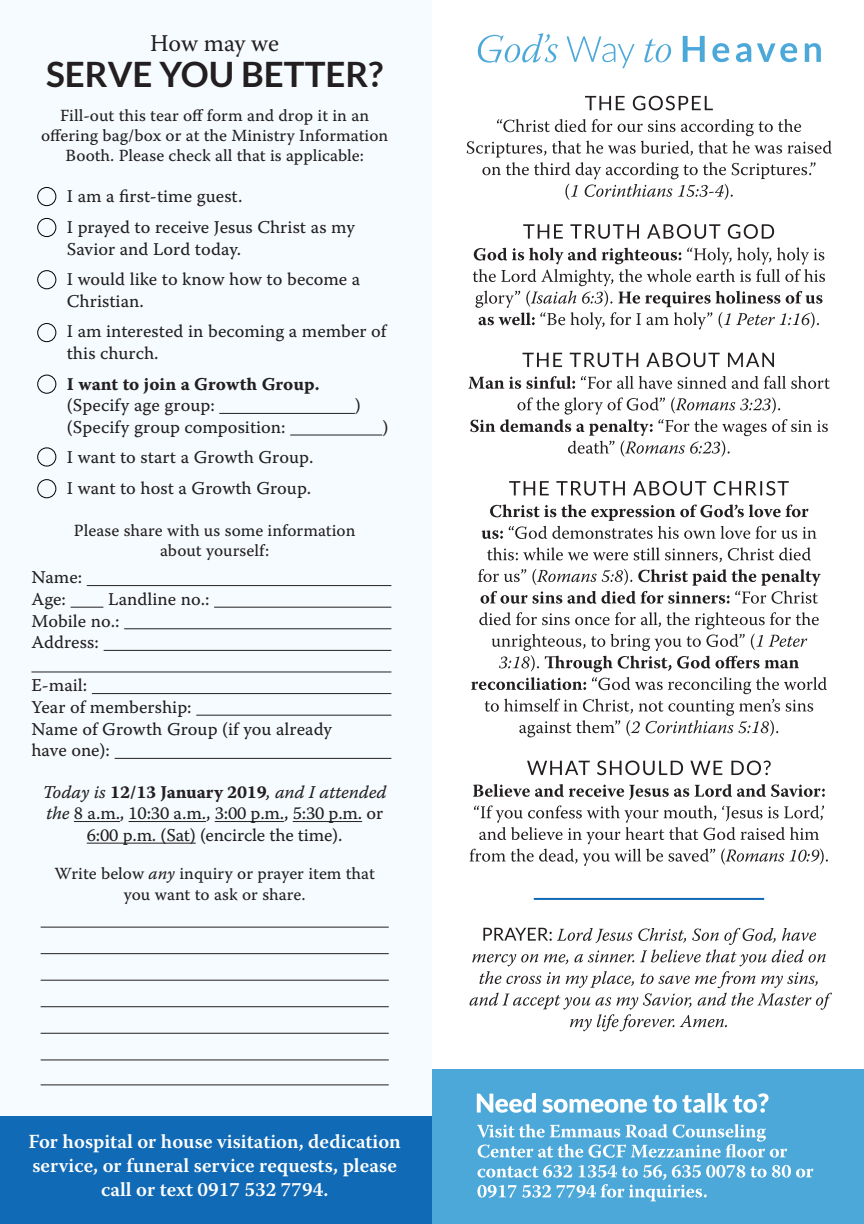
<style>
.page{position:relative;width:864px;height:1224px;background:#fff}
.page>*{position:absolute;margin:0;border:0;box-sizing:border-box;transform-origin:0 0}
.t1{font:700 35px "Lato";color:#231f20}
.t2{font:24px "Warnock Pro";color:#231f20}
.t3{font:600 20px/24px "Warnock Pro";color:#fff;text-align:center}
.t4{font:18px/21.6px "Warnock Pro Capt";color:#231f20}
.t5{font:18px "Warnock Pro Bold Capt";letter-spacing:.005em;color:#231f20}
.t6{font:17px/20.4px "Warnock Pro Capt";color:#231f20;text-align:center}
.s1{font-family:"Warnock Pro It Capt"}
.s2{font-family:"Warnock Pro Bold Capt"}
</style>
<div class="page">
<svg style="left:470px;top:928px;width:362px;height:103px"></svg>
<svg style="left:469px;top:784px;width:359px;height:82px"></svg>
<svg style="left:527px;top:761px;width:244px;height:14px"></svg>
<svg style="left:471px;top:612px;width:356px;height:125px"></svg>
<svg style="left:478px;top:569px;width:343px;height:35px"></svg>
<svg style="left:487px;top:547px;width:324px;height:15px"></svg>
<svg style="left:482px;top:505px;width:335px;height:34px"></svg>
<svg style="left:509px;top:481px;width:280px;height:15px"></svg>
<svg style="left:470px;top:397px;width:358px;height:60px"></svg>
<svg style="left:468px;top:376px;width:362px;height:13px"></svg>
<svg style="left:523px;top:353px;width:251px;height:14px"></svg>
<svg style="left:473px;top:247px;width:352px;height:82px"></svg>
<svg style="left:523px;top:224px;width:251px;height:15px"></svg>
<svg style="left:467px;top:119px;width:365px;height:81px"></svg>
<svg style="left:585px;top:96px;width:128px;height:14px"></svg>
<hr style="left:534px;top:898px;width:230px;height:2px;background:#116ab5">
<div style="left:432px;top:1069px;width:432px;height:155px;background:#4ca8d9"></div>
<svg style="left:478px;top:33px;width:343px;height:35px"></svg>
<svg style="left:477px;top:1093px;width:292px;height:20px"></svg>
<svg style="left:477px;top:1165px;width:336px;height:36px"></svg>
<svg style="left:477px;top:1124px;width:310px;height:34px"></svg>
<div style="left:0;top:0;width:432px;height:1224px;background:#f5fbfe"></div>
<div style="left:0;top:1116px;width:432px;height:108px;background:#116ab5"></div>
<hr style="left:41px;top:927px;width:348px;height:1px;background:#231f20">
<hr style="left:41px;top:953px;width:348px;height:1px;background:#231f20">
<hr style="left:41px;top:980px;width:348px;height:1px;background:#231f20">
<hr style="left:41px;top:1006px;width:348px;height:1px;background:#231f20">
<hr style="left:41px;top:1033px;width:348px;height:1px;background:#231f20">
<hr style="left:74px;top:821px;width:46px;height:1px;background:#231f20">
<hr style="left:129px;top:821px;width:77px;height:1px;background:#231f20">
<hr style="left:215px;top:821px;width:69px;height:1px;background:#231f20">
<hr style="left:293px;top:821px;width:69px;height:1px;background:#231f20">
<hr style="left:87px;top:843px;width:109px;height:1px;background:#231f20">
<hr style="left:219px;top:413px;width:136px;height:1px;background:#231f20">
<hr style="left:290px;top:435px;width:92px;height:1px;background:#231f20">
<div style="left:37px;top:187px;width:19px;height:19px;border:1px solid #000;border-radius:50%"></div>
<div style="left:37px;top:218px;width:19px;height:19px;border:1px solid #000;border-radius:50%"></div>
<div style="left:37px;top:270px;width:19px;height:19px;border:1px solid #000;border-radius:50%"></div>
<div style="left:37px;top:323px;width:19px;height:19px;border:1px solid #000;border-radius:50%"></div>
<div style="left:37px;top:375px;width:19px;height:19px;border:1px solid #000;border-radius:50%"></div>
<div style="left:37px;top:447px;width:19px;height:20px;border:1px solid #000;border-radius:50%"></div>
<div style="left:37px;top:479px;width:19px;height:19px;border:1px solid #000;border-radius:50%"></div>
<hr style="left:87px;top:585px;width:304px;height:1px;background:#231f20">
<hr style="left:71px;top:607px;width:32px;height:1px;background:#231f20">
<hr style="left:214px;top:607px;width:177px;height:1px;background:#231f20">
<hr style="left:124px;top:628px;width:267px;height:1px;background:#231f20">
<hr style="left:104px;top:650px;width:287px;height:1px;background:#231f20">
<hr style="left:31px;top:672px;width:360px;height:1px;background:#231f20">
<hr style="left:92px;top:693px;width:299px;height:1px;background:#231f20">
<hr style="left:196px;top:715px;width:195px;height:1px;background:#231f20">
<hr style="left:115px;top:758px;width:276px;height:1px;background:#231f20">
<hr style="left:41px;top:1059px;width:348px;height:1px;background:#231f20">
<hr style="left:41px;top:1084px;width:348px;height:1px;background:#231f20">
<p class="t2" style="left:150px;top:29px;width:130px">How may we</p>
<p class="t1" style="left:46px;top:54px;width:339px">SERVE YOU BETTER?</p>
<p class="t6" style="left:41px;top:105px;width:349px">Fill-out this tear off form and drop it in an offering bag/box or at the Ministry Information<br>Booth. Please check all that is applicable:</p>
<p class="t4" style="left:67px;top:185px;width:177px">I am a first-time guest.</p>
<p class="t4" style="left:67px;top:216px;width:289px">I prayed to receive Jesus Christ as my<br>Savior and Lord today.</p>
<p class="t4" style="left:67px;top:268px;width:295px">I would like to know how to become a<br>Christian.</p>
<p class="t4" style="left:67px;top:320px;width:321px">I am interested in becoming a member of this church.</p>
<p class="t5" style="left:67px;top:373px;width:254px">I want to join a Growth Group.</p>
<p class="t4" style="left:67px;top:394px;width:149px">(Specify age group:</p>
<p class="t4" style="left:355px;top:394px;width:8px">)</p>
<p class="t4" style="left:67px;top:416px;width:220px">(Specify group composition:</p>
<p class="t4" style="left:382px;top:416px;width:8px">)</p>
<p class="t4" style="left:67px;top:446px;width:248px">I want to start a Growth Group.</p>
<p class="t4" style="left:67px;top:477px;width:246px">I want to host a Growth Group.</p>
<p class="t6" style="left:74px;top:519px;width:283px">Please share with us some information</p>
<p class="t6" style="left:160px;top:540px;width:111px">about yourself:</p>
<p class="t4" style="left:31px;top:566px;width:52px">Name:</p>
<p class="t4" style="left:31px;top:588px;width:36px">Age:</p>
<p class="t4" style="left:108px;top:588px;width:103px">Landline no.:</p>
<p class="t4" style="left:31px;top:610px;width:90px">Mobile no.:</p>
<p class="t4" style="left:31px;top:631px;width:69px">Address:</p>
<p class="t4" style="left:31px;top:674px;width:57px">E-mail:</p>
<p class="t4" style="left:31px;top:696px;width:162px">Year of membership:</p>
<p class="t4" style="left:31px;top:718px;width:302px">Name of Growth Group (if you already</p>
<p class="t4" style="left:31px;top:739px;width:80px">have one):</p>
<p class="t4" style="left:43px;top:781px;width:345px;text-align:center"><span class="s1">Today is</span> <span class="s2">12/13 January 2019</span><span class="s1">, and I attended the</span> 8 a.m., 10:30 a.m., 3:00 p.m., 5:30 p.m. or<br>6:00 p.m. (Sat) (encircle the time).</p>
<p class="t6" style="left:54px;top:863px;width:322px">Write below <span class="s1">any</span> inquiry or prayer item that you want to ask or share.</p>
<p class="t3" style="left:28px;top:1129px;width:374px">For hospital or house visitation, dedication service, or funeral service requests, please call or text 0917 532 7794.</p>
</div>
